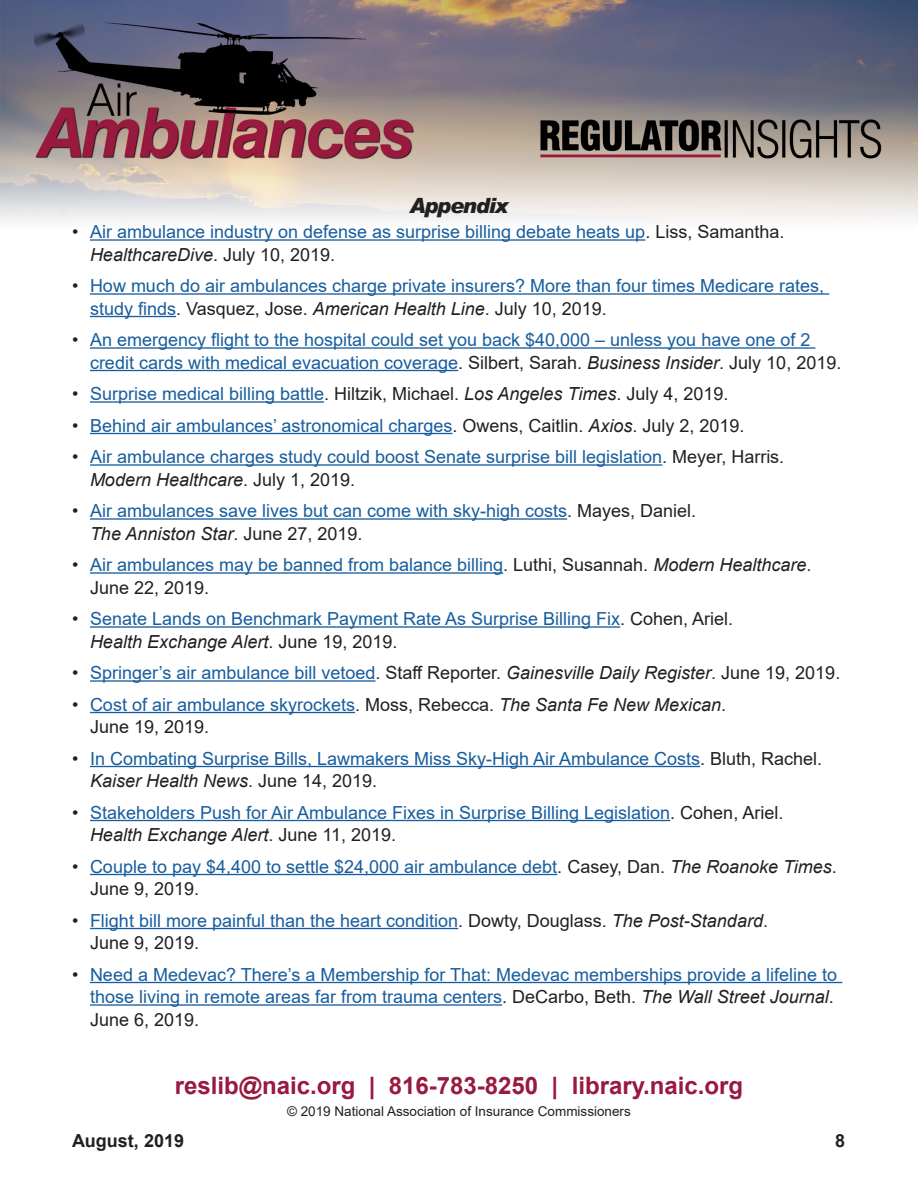
<style>
.page{position:relative;width:918px;height:1188px;background:#fff}
.page>*{position:absolute;margin:0;border:0;box-sizing:border-box;transform-origin:0 0}
.t1{font:700 24px "Arial";color:#981a3e}
.Headers{font:italic 900 21px "Arial";letter-spacing:-.055em;color:#231f20}
.Open_Bullet{font:18px/22.5px "Arial";color:#175d9e}
.Open_Bullet-2{font:18px/22.5px "Arial";color:#231f20}
.t2{font:700 18px "Arial";color:#231f20}
.t3{font:13.5px "Arial";color:#231f20}
.s1{color:#231f20}
.s2{font-style:italic;color:#231f20}
.s3{color:#175d9e}
.s4{font-style:italic}
</style>
<div class="page">
<img style="left:0;top:0;width:918px;height:1006px">
<hr style="left:90px;top:239px;width:555px;height:2px;background:#175d9e">
<hr style="left:90px;top:293px;width:739px;height:2px;background:#175d9e">
<hr style="left:90px;top:316px;width:86px;height:1px;background:#175d9e">
<hr style="left:90px;top:347px;width:725px;height:2px;background:#175d9e">
<hr style="left:90px;top:370px;width:368px;height:1px;background:#175d9e">
<hr style="left:90px;top:401px;width:234px;height:2px;background:#175d9e">
<hr style="left:90px;top:433px;width:363px;height:1px;background:#175d9e">
<hr style="left:90px;top:464px;width:572px;height:2px;background:#175d9e">
<hr style="left:90px;top:518px;width:477px;height:2px;background:#175d9e">
<hr style="left:90px;top:572px;width:413px;height:2px;background:#175d9e">
<hr style="left:90px;top:626px;width:530px;height:2px;background:#175d9e">
<hr style="left:90px;top:680px;width:285px;height:2px;background:#175d9e">
<hr style="left:90px;top:712px;width:265px;height:1px;background:#175d9e">
<hr style="left:90px;top:766px;width:610px;height:1px;background:#175d9e">
<hr style="left:90px;top:820px;width:580px;height:1px;background:#175d9e">
<hr style="left:90px;top:874px;width:467px;height:1px;background:#175d9e">
<hr style="left:90px;top:928px;width:368px;height:1px;background:#175d9e">
<hr style="left:90px;top:982px;width:752px;height:1px;background:#175d9e">
<hr style="left:90px;top:1004px;width:412px;height:2px;background:#175d9e">
<p class="Headers" style="left:409px;top:193px;width:101px">Appendix</p>
<p class="Open_Bullet" style="left:90px;top:220px;width:696px;text-indent:-18px"><span class="s1">•</span> Air ambulance industry on defense as surprise billing debate heats up<span class="s1">. Liss, Samantha.<br></span><span class="s2">HealthcareDive</span><span class="s1">. July 10, 2019.</span></p>
<p class="Open_Bullet" style="left:90px;top:274px;width:736px;text-indent:-18px"><span class="s1">•</span> How much do air ambulances charge private insurers? More than four times Medicare rates, study finds<span class="s1">. Vasquez, Jose.</span> <span class="s2">American Health Line</span><span class="s1">. July 10, 2019.</span></p>
<p class="Open_Bullet" style="left:90px;top:328px;width:753px;text-indent:-18px"><span class="s1">•</span> An emergency flight to the hospital could set you back $40,000 – unless you have one of 2 credit cards with medical evacuation coverage<span class="s1">. Silbert, Sarah.</span> <span class="s2">Business Insider</span><span class="s1">. July 10, 2019.</span></p>
<p class="Open_Bullet-2" style="left:72px;top:382px;width:658px">• <span class="s3">Surprise medical billing battle</span>. Hiltzik, Michael. <span class="s4">Los Angeles Times</span>. July 4, 2019.</p>
<p class="Open_Bullet" style="left:72px;top:414px;width:674px"><span class="s1">•</span> Behind air ambulances’ astronomical charges<span class="s1">. Owens, Caitlin.</span> <span class="s2">Axios</span><span class="s1">. July 2, 2019.</span></p>
<p class="Open_Bullet" style="left:90px;top:445px;width:696px;text-indent:-18px"><span class="s1">•</span> Air ambulance charges study could boost Senate surprise bill legislation<span class="s1">. Meyer, Harris.<br></span><span class="s2">Modern Healthcare</span><span class="s1">. July 1, 2019.</span></p>
<p class="Open_Bullet" style="left:90px;top:499px;width:608px;text-indent:-18px"><span class="s1">•</span> Air ambulances save lives but can come with sky-high costs<span class="s1">. Mayes, Daniel.<br></span><span class="s2">The Anniston Star</span><span class="s1">. June 27, 2019.</span></p>
<p class="Open_Bullet" style="left:90px;top:553px;width:723px;text-indent:-18px"><span class="s1">•</span> Air ambulances may be banned from balance billing<span class="s1">. Luthi, Susannah.</span> <span class="s2">Modern Healthcare</span><span class="s1">.<br>June 22, 2019.</span></p>
<p class="Open_Bullet" style="left:90px;top:607px;width:645px;text-indent:-18px"><span class="s1">•</span> Senate Lands on Benchmark Payment Rate As Surprise Billing Fix<span class="s1">. Cohen, Ariel.<br></span><span class="s2">Health Exchange Alert</span><span class="s1">. June 19, 2019.</span></p>
<p class="Open_Bullet" style="left:72px;top:661px;width:770px"><span class="s1">•</span> Springer’s air ambulance bill vetoed<span class="s1">. Staff Reporter.</span> <span class="s2">Gainesville Daily Register</span><span class="s1">. June 19, 2019.</span></p>
<p class="Open_Bullet-2" style="left:90px;top:693px;width:638px;text-indent:-18px">• <span class="s3">Cost of air ambulance skyrockets</span>. Moss, Rebecca. <span class="s4">The Santa Fe New Mexican</span>.<br>June 19, 2019.</p>
<p class="Open_Bullet" style="left:90px;top:747px;width:734px;text-indent:-18px"><span class="s1">•</span> In Combating Surprise Bills, Lawmakers Miss Sky-High Air Ambulance Costs<span class="s1">. Bluth, Rachel.<br></span><span class="s2">Kaiser Health News</span><span class="s1">. June 14, 2019.</span></p>
<p class="Open_Bullet" style="left:90px;top:801px;width:695px;text-indent:-18px"><span class="s1">•</span> Stakeholders Push for Air Ambulance Fixes in Surprise Billing Legislation<span class="s1">. Cohen, Ariel.<br></span><span class="s2">Health Exchange Alert</span><span class="s1">. June 11, 2019.</span></p>
<p class="Open_Bullet" style="left:90px;top:855px;width:748px;text-indent:-18px"><span class="s1">•</span> Couple to pay $4,400 to settle $24,000 air ambulance debt<span class="s1">. Casey, Dan.</span> <span class="s2">The Roanoke Times</span><span class="s1">.<br>June 9, 2019.</span></p>
<p class="Open_Bullet" style="left:90px;top:909px;width:680px;text-indent:-18px"><span class="s1">•</span> Flight bill more painful than the heart condition<span class="s1">. Dowty, Douglass.</span> <span class="s2">The Post-Standard</span><span class="s1">.<br>June 9, 2019.</span></p>
<p class="Open_Bullet" style="left:90px;top:963px;width:749px;text-indent:-18px"><span class="s1">•</span> Need a Medevac? There’s a Membership for That: Medevac memberships provide a lifeline to those living in remote areas far from trauma centers<span class="s1">. DeCarbo, Beth.</span> <span class="s2">The Wall Street Journal</span><span class="s1">.<br>June 6, 2019.</span></p>
<h1 class="t1" style="left:175px;top:1068px;width:570px">reslib@naic.org | 816-783-8250 | library.naic.org</h1>
<p class="t3" style="left:287px;top:1102px;width:345px">© 2019 National Association of Insurance Commissioners</p>
<p class="t2" style="left:72px;top:1128px;width:114px">August, 2019</p>
<p class="t2" style="left:835px;top:1128px;width:12px">8</p>
</div>
